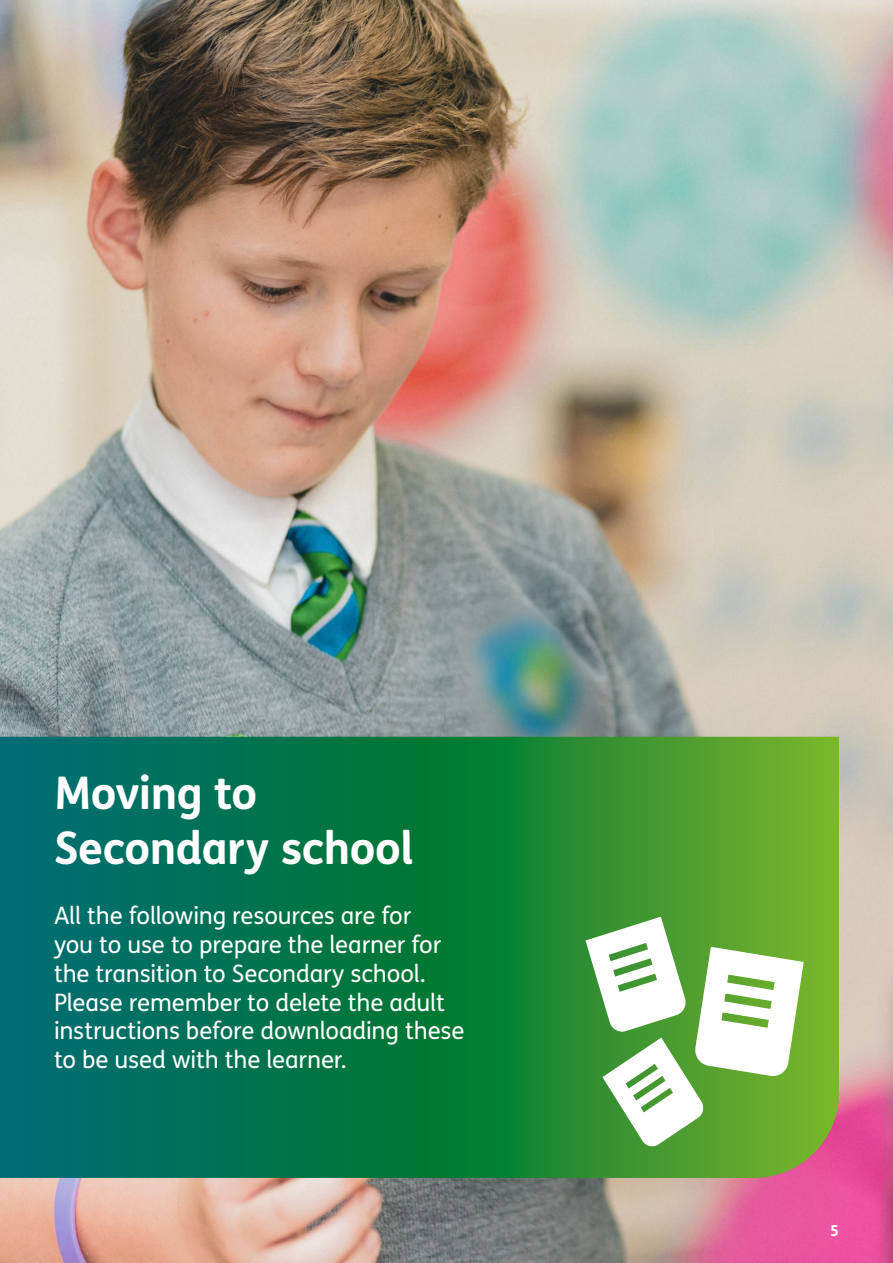
<style>
.page{position:relative;width:893px;height:1263px;background:#fff}
.page>*{position:absolute;margin:0;border:0;box-sizing:border-box;transform-origin:0 0}
.tab_header{font:700 45px/55.5px "FS Me";letter-spacing:-.01em;color:#fff}
.standfirst{font:24px/28.8px "FS Me";letter-spacing:-.01em;color:#fff}
.t1{font:700 15px "FS Me";color:#fff}
</style>
<div class="page">
<img style="left:0;top:0;width:893px;height:1263px">
<svg style="left:0;top:737px;width:839px;height:441px;background:#147e46"></svg>
<svg style="left:585px;top:917px;width:219px;height:231px"></svg>
<p class="tab_header" style="left:54px;top:763px;width:361px">Moving to<br>Secondary school</p>
<p class="standfirst" style="left:54px;top:901px;width:412px">All the following resources are for<br>you to use to prepare the learner for the transition to Secondary school.<br>Please remember to delete the adult instructions before downloading these to be used with the learner.</p>
<p class="t1" style="left:830px;top:1219px;width:10px">5</p>
</div>
